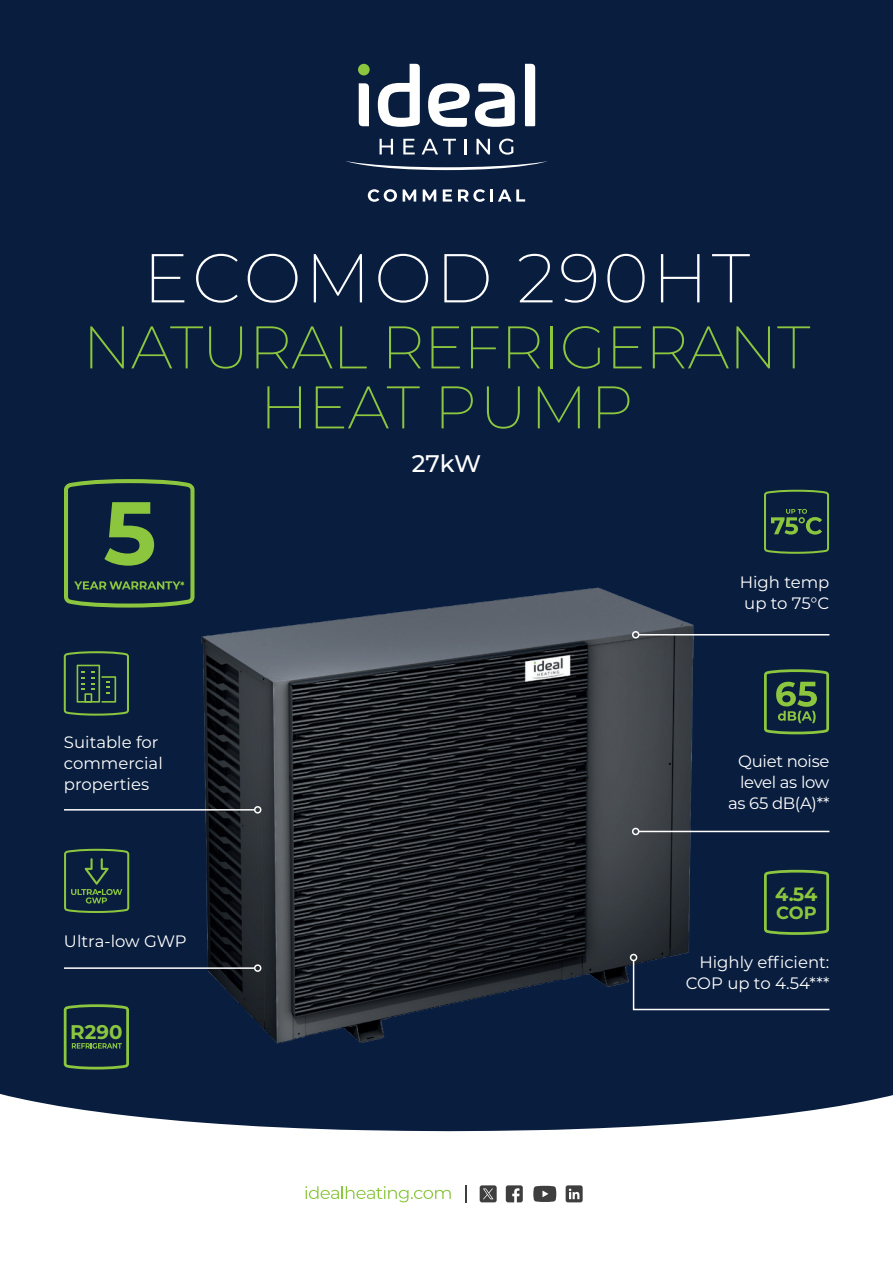
<style>
.page{position:relative;width:893px;height:1263px;background:#fff}
.page>*{position:absolute;margin:0;border:0;box-sizing:border-box;transform-origin:0 0}
.t1{font:200 69px "Montserrat";letter-spacing:.05em;color:#fff}
.t2{font:200 60px/60px "Montserrat";letter-spacing:-.01em;color:#8bc63e;text-align:center}
.t3{font:500 24px "Montserrat";color:#fff}
.t4{font:700 19.8px "Montserrat";color:#8bc640}
.t5{font:700 19.2px "Montserrat";color:#8bc63e}
.t6{font:700 17.7px "Montserrat";color:#8bc63e}
.t7{font:16.5px/21px "Montserrat";color:#fff}
.t8{font:16.5px/21px "Montserrat";letter-spacing:-.02em;color:#fff;text-align:right}
</style>
<div class="page">
<div style="left:0;top:0;width:893px;height:1131px;background:#091d3e"></div>
<img style="left:154px;top:567px;width:579px;height:503px">
<svg style="left:368px;top:189px;width:29px;height:13px"></svg>
<svg style="left:403px;top:189px;width:13px;height:13px"></svg>
<svg style="left:423px;top:189px;width:13px;height:13px"></svg>
<svg style="left:443px;top:189px;width:9px;height:13px"></svg>
<svg style="left:458px;top:189px;width:67px;height:13px"></svg>
<svg style="left:345px;top:161px;width:203px;height:9px;background:#42516a"></svg>
<svg style="left:378px;top:64px;width:42px;height:63px"></svg>
<svg style="left:525px;top:64px;width:10px;height:62px"></svg>
<svg style="left:359px;top:83px;width:10px;height:43px"></svg>
<svg style="left:428px;top:83px;width:87px;height:44px"></svg>
<svg style="left:380px;top:139px;width:13px;height:15px"></svg>
<svg style="left:403px;top:139px;width:12px;height:15px"></svg>
<svg style="left:422px;top:139px;width:34px;height:15px"></svg>
<svg style="left:464px;top:139px;width:2px;height:15px"></svg>
<svg style="left:476px;top:139px;width:14px;height:15px"></svg>
<svg style="left:499px;top:139px;width:14px;height:16px"></svg>
<div style="left:358px;top:64px;width:12px;height:11px;background:#8bc63e;border-radius:50%"></div>
<svg style="left:64px;top:479px;width:131px;height:129px;background:#28463e"></svg>
<hr style="left:64px;top:809px;width:191px;height:1px;background:#fff">
<div style="left:254px;top:806px;width:7px;height:7px;border:2px solid #fff;border-radius:50%"></div>
<hr style="left:639px;top:634px;width:190px;height:1px;background:#fff">
<div style="left:632px;top:631px;width:7px;height:7px;border:2px solid #fff;border-radius:50%"></div>
<svg style="left:764px;top:490px;width:65px;height:64px;background:#25413e"></svg>
<hr style="left:639px;top:831px;width:190px;height:1px;background:#fff">
<div style="left:632px;top:828px;width:7px;height:7px;border:2px solid #fff;border-radius:50%"></div>
<svg style="left:764px;top:669px;width:65px;height:65px;background:#34553e"></svg>
<svg style="left:632px;top:959px;width:199px;height:52px;background:#112544"></svg>
<div style="left:630px;top:954px;width:7px;height:7px;border:2px solid #fff;border-radius:50%"></div>
<svg style="left:764px;top:870px;width:65px;height:65px;background:#1c363e"></svg>
<hr style="left:64px;top:967px;width:191px;height:2px;background:#fff">
<div style="left:254px;top:964px;width:7px;height:8px;border:2px solid #fff;border-radius:50%"></div>
<svg style="left:64px;top:1004px;width:65px;height:65px;background:#213c3e"></svg>
<svg style="left:64px;top:849px;width:65px;height:64px;background:#223e3e"></svg>
<svg style="left:64px;top:651px;width:65px;height:65px;background:#233f3e"></svg>
<svg style="left:533px;top:1186px;width:23px;height:16px"></svg>
<svg style="left:566px;top:1185px;width:17px;height:17px"></svg>
<svg style="left:305px;top:1186px;width:146px;height:16px"></svg>
<svg style="left:465px;top:1185px;width:2px;height:17px"></svg>
<svg style="left:506px;top:1185px;width:17px;height:17px"></svg>
<svg style="left:480px;top:1185px;width:17px;height:17px"></svg>
<h1 class="t1" style="left:143px;top:231px;width:609px">ECOMOD 290HT</h1>
<h2 class="t2" style="left:83px;top:315px;width:729px">NATURAL REFRIGERANT<br>HEAT PUMP</h2>
<p class="t7" style="left:64px;top:731px;width:100px">Suitable for commercial properties</p>
<p class="t7" style="left:64px;top:930px;width:124px">Ultra-low GWP</p>
<p class="t4" style="left:70px;top:1018px;width:54px">R290</p>
<h3 class="t3" style="left:412px;top:446px;width:71px">27kW</h3>
<p class="t7" style="left:740px;top:571px;width:91px">High temp up to 75°C</p>
<p class="t8" style="left:728px;top:750px;width:103px">Quiet noise level as low as 65 dB(A)**</p>
<p class="t5" style="left:775px;top:880px;width:44px">4.54</p>
<p class="t6" style="left:776px;top:900px;width:42px">COP</p>
<p class="t7" style="left:686px;top:951px;width:145px;text-align:right">Highly efficient:<br>COP up to 4.54***</p>
</div>
